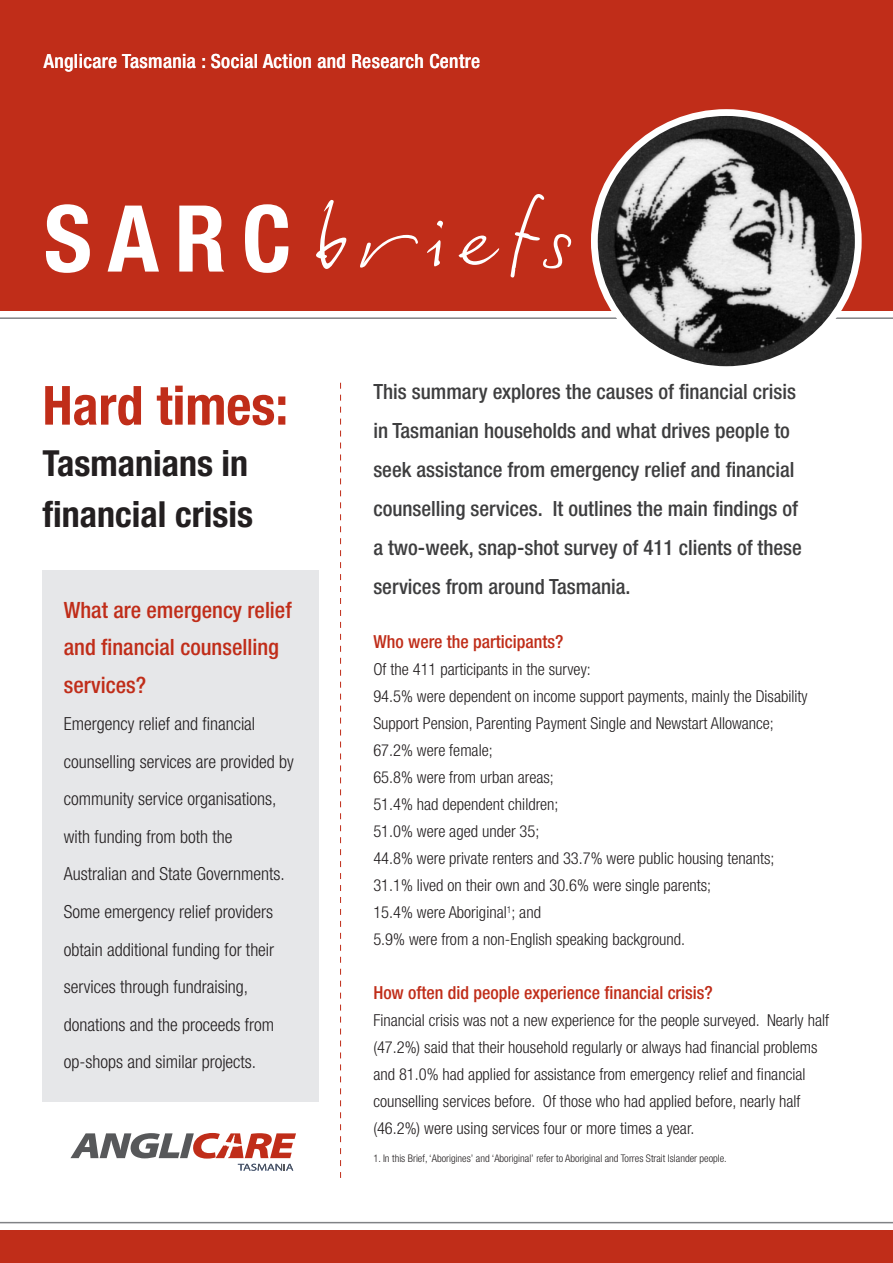
<style>
.page{position:relative;width:893px;height:1263px;background:#fff}
.page>*{position:absolute;margin:0;border:0;box-sizing:border-box;transform-origin:0 0}
.t1{font:700 condensed 92.4px "Helvetica Neue";color:#fff}
.t2{font:80.85px "Django ITC";letter-spacing:.07em;color:#fff}
.t3{font:700 condensed 54px "Helvetica Neue";color:#c02d19}
.t4{font:700 condensed 36px/51px "Helvetica Neue";color:#231f20}
.body_header{font:500 condensed 22.5px/37.5px "Helvetica Neue";color:#c02d19}
.short_intro{font:500 condensed 21px/39px "Helvetica Neue";color:#3e3e3f}
.t5{font:500 condensed 19.5px "Helvetica Neue";letter-spacing:.02em;color:#fff}
.box_body{font:300 condensed 18px/37.5px "Helvetica Neue";color:#231f20}
.sub{font:500 condensed 18px "Helvetica Neue";color:#c02d19}
.body_-_large{font:300 condensed 16.5px/27px "Helvetica Neue";color:#231f20}
.t6{font:300 condensed 10.5px "Helvetica Neue";color:#231f20}
</style>
<div class="page">
<svg style="left:340px;top:383px;width:1px;height:795px"></svg>
<hr style="left:0;top:317px;width:893px;height:2px;background:#808285">
<div style="left:0;top:0;width:893px;height:310px;background:#c02d19"></div>
<img style="left:594px;top:113px;width:264px;height:252px">
<div style="left:591px;top:109px;width:271px;height:264px;border:7px solid #fff;border-radius:50%"></div>
<svg style="left:70px;top:1133px;width:226px;height:25px"></svg>
<svg style="left:238px;top:1164px;width:55px;height:7px"></svg>
<div style="left:0;top:1230px;width:893px;height:33px;background:#c02d19"></div>
<hr style="left:0;top:1222px;width:893px;height:1px;background:#808285">
<div style="left:43px;top:570px;width:276px;height:531px;background:#e6e7e9"></div>
<p class="t5" style="left:44px;top:50px;width:438px">Anglicare Tasmania : Social Action and Research Centre</p>
<p class="t1" style="left:44px;top:183px;width:249px">SARC</p>
<p class="t2" style="left:312px;top:194px;width:264px">briefs</p>
<p class="t3" style="left:43px;top:373px;width:247px">Hard times:</p>
<p class="t4" style="left:43px;top:437px;width:212px">Tasmanians in financial crisis</p>
<p class="body_header" style="left:64px;top:591px;width:229px">What are emergency relief and financial counselling services?</p>
<p class="box_body" style="left:64px;top:705px;width:232px">Emergency relief and financial counselling services are provided by community service organisations, with funding from both the Australian and State Governments.<br>Some emergency relief providers obtain additional funding for their services through fundraising, donations and the proceeds from op-shops and similar projects.</p>
<p class="short_intro" style="left:373px;top:372px;width:430px">This summary explores the causes of financial crisis in Tasmanian households and what drives people to seek assistance from emergency relief and financial counselling services. It outlines the main findings of a two-week, snap-shot survey of 411 clients of these services from around Tasmania.</p>
<p class="sub" style="left:373px;top:631px;width:192px">Who were the participants?</p>
<p class="body_-_large" style="left:373px;top:656px;width:219px">Of the 411 participants in the survey:</p>
<p class="body_-_large" style="left:373px;top:683px;width:436px">94.5% were dependent on income support payments, mainly the Disability<br>Support Pension, Parenting Payment Single and Newstart Allowance;</p>
<p class="body_-_large" style="left:373px;top:737px;width:121px">67.2% were female;</p>
<p class="body_-_large" style="left:373px;top:764px;width:182px">65.8% were from urban areas;</p>
<p class="body_-_large" style="left:373px;top:791px;width:187px">51.4% had dependent children;</p>
<p class="body_-_large" style="left:373px;top:818px;width:168px">51.0% were aged under 35;</p>
<p class="body_-_large" style="left:373px;top:845px;width:403px">44.8% were private renters and 33.7% were public housing tenants;</p>
<p class="body_-_large" style="left:373px;top:872px;width:339px">31.1% lived on their own and 30.6% were single parents;</p>
<p class="body_-_large" style="left:373px;top:899px;width:169px">15.4% were Aboriginal<sup>1</sup>; and</p>
<p class="body_-_large" style="left:373px;top:926px;width:313px">5.9% were from a non-English speaking background.</p>
<p class="sub" style="left:373px;top:982px;width:341px">How often did people experience financial crisis?</p>
<p class="body_-_large" style="left:373px;top:1007px;width:457px">Financial crisis was not a new experience for the people surveyed. Nearly half (47.2%) said that their household regularly or always had financial problems and 81.0% had applied for assistance from emergency relief and financial counselling services before. Of those who had applied before, nearly half (46.2%) were using services four or more times a year.</p>
<p class="t6" style="left:373px;top:1152px;width:355px">1. In this Brief, ‘Aborigines’ and ‘Aboriginal’ refer to Aboriginal and Torres Strait Islander people.</p>
</div>
